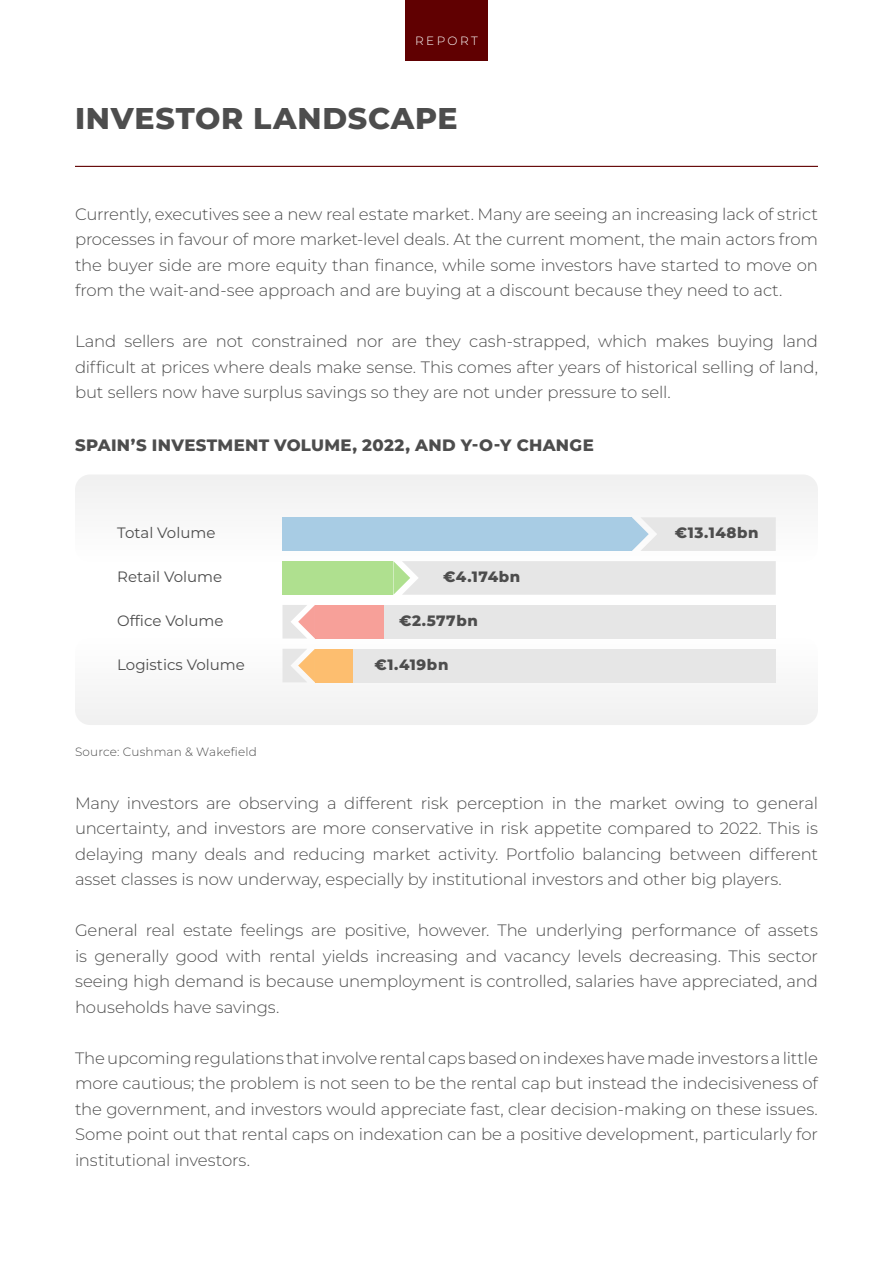
<style>
.page{position:relative;width:893px;height:1263px;background:#fff}
.page>*{position:absolute;margin:0;border:0;box-sizing:border-box;transform-origin:0 0}
.t1{font:800 30px "Montserrat";letter-spacing:.025em;color:#4d4d4d}
.t2{font:300 16.5px/25.5px "Montserrat";letter-spacing:-.01em;color:#4d4d4d;text-align:justify}
.t3{font:800 16.5px "Montserrat";letter-spacing:.02em;color:#4d4d4d}
.t4{font:15px "Montserrat";color:#4d4d4d}
.t5{font:800 15px "Montserrat";letter-spacing:.04em;color:#4d4d4d}
.t6{font:300 12px "Montserrat";letter-spacing:.01em;color:#4d4d4d}
.t7{font:300 12px "Montserrat";letter-spacing:.2em;color:#fff}
</style>
<div class="page">
<div style="left:405px;top:0;width:83px;height:60px;background:#600001"></div>
<div style="left:75px;top:474px;width:743px;height:88px;background:#f0f0f0;border-radius:15px"></div>
<div style="left:75px;top:637px;width:743px;height:88px;background:#f0f0f0;border-radius:15px"></div>
<div style="left:338px;top:605px;width:438px;height:33px;background:#e6e6e6"></div>
<div style="left:338px;top:649px;width:438px;height:33px;background:#e6e6e6"></div>
<hr style="left:75px;top:166px;width:743px;height:1px;background:#600001">
<div style="left:282px;top:561px;width:111px;height:34px;background:#afe08f"></div>
<div style="left:282px;top:517px;width:350px;height:34px;background:#a8cce4"></div>
<svg style="left:632px;top:518px;width:19px;height:33px"></svg>
<div style="left:393px;top:561px;width:383px;height:34px;background:#e6e6e6"></div>
<div style="left:315px;top:605px;width:68px;height:33px;background:#f7a099"></div>
<svg style="left:282px;top:605px;width:33px;height:33px"></svg>
<div style="left:315px;top:649px;width:38px;height:33px;background:#fdbe6f"></div>
<svg style="left:295px;top:649px;width:20px;height:33px"></svg>
<p class="t7" style="left:415px;top:33px;width:64px">REPORT</p>
<h1 class="t1" style="left:75px;top:99px;width:384px">INVESTOR LANDSCAPE</h1>
<p class="t2" style="left:75px;top:200px;width:744px">Currently, executives see a new real estate market. Many are seeing an increasing lack of strict processes in favour of more market-level deals. At the current moment, the main actors from the buyer side are more equity than finance, while some investors have started to move on from the wait-and-see approach and are buying at a discount because they need to act.</p>
<p class="t2" style="left:75px;top:328px;width:744px">Land sellers are not constrained nor are they cash-strapped, which makes buying land difficult at prices where deals make sense. This comes after years of historical selling of land, but sellers now have surplus savings so they are not under pressure to sell.</p>
<p class="t3" style="left:75px;top:434px;width:520px">SPAIN’S INVESTMENT VOLUME, 2022, AND Y-O-Y CHANGE</p>
<p class="t4" style="left:117px;top:523px;width:100px">Total Volume</p>
<p class="t5" style="left:675px;top:523px;width:86px">€13.148bn</p>
<p class="t4" style="left:117px;top:567px;width:106px">Retail Volume</p>
<p class="t4" style="left:117px;top:610px;width:108px">Office Volume</p>
<p class="t4" style="left:117px;top:654px;width:129px">Logistics Volume</p>
<p class="t6" style="left:75px;top:744px;width:183px">Source: Cushman &amp; Wakefield</p>
<p class="t5" style="left:443px;top:567px;width:79px">€4.174bn</p>
<p class="t5" style="left:399px;top:610px;width:80px">€2.577bn</p>
<p class="t5" style="left:374px;top:654px;width:75px">€1.419bn</p>
<p class="t2" style="left:75px;top:790px;width:745px">Many investors are observing a different risk perception in the market owing to general uncertainty, and investors are more conservative in risk appetite compared to 2022. This is delaying many deals and reducing market activity. Portfolio balancing between different asset classes is now underway, especially by institutional investors and other big players.</p>
<p class="t2" style="left:75px;top:917px;width:744px">General real estate feelings are positive, however. The underlying performance of assets is generally good with rental yields increasing and vacancy levels decreasing. This sector seeing high demand is because unemployment is controlled, salaries have appreciated, and households have savings.</p>
<p class="t2" style="left:75px;top:1045px;width:744px">The upcoming regulations that involve rental caps based on indexes have made investors a little more cautious; the problem is not seen to be the rental cap but instead the indecisiveness of the government, and investors would appreciate fast, clear decision-making on these issues.<br>Some point out that rental caps on indexation can be a positive development, particularly for institutional investors.</p>
</div>
